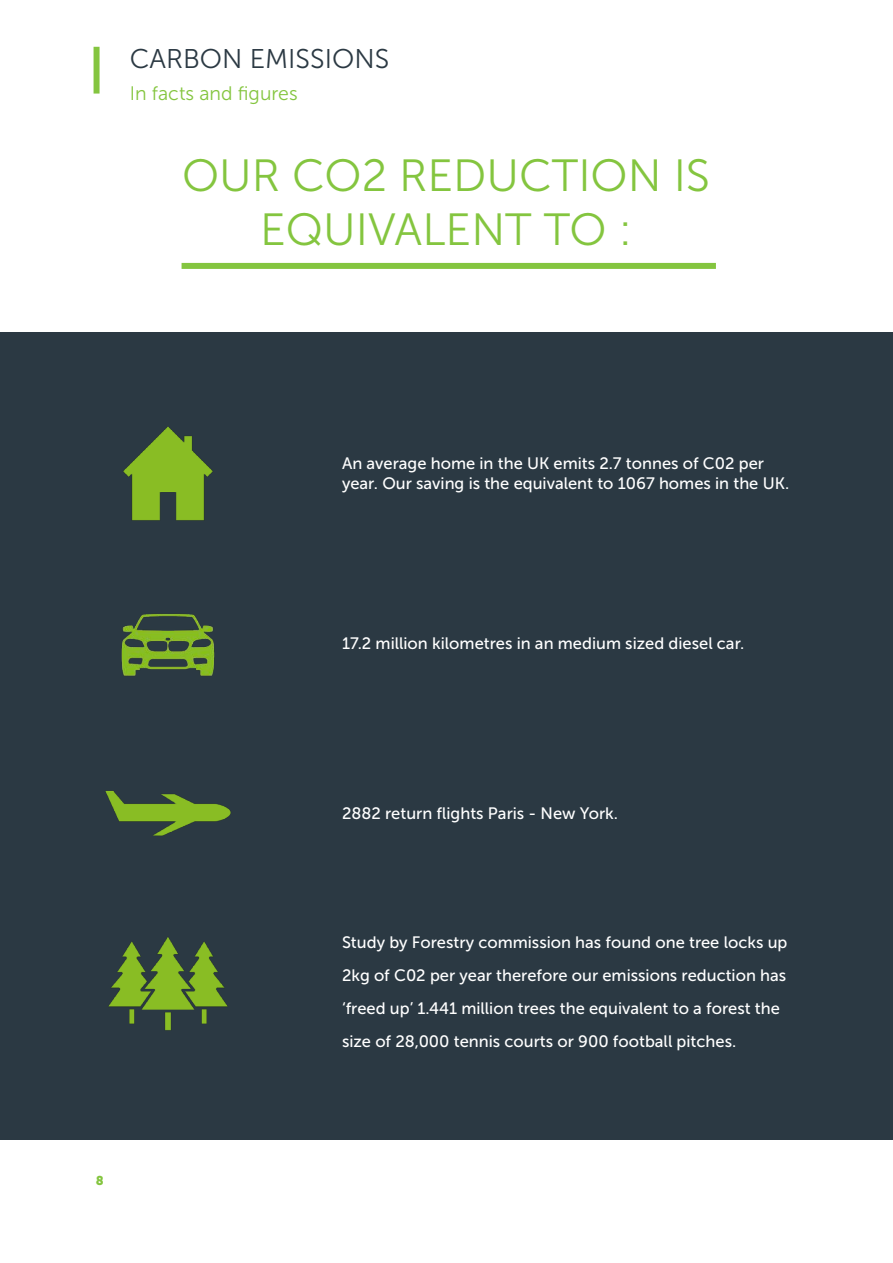
<style>
.page{position:relative;width:893px;height:1263px;background:#fff}
.page>*{position:absolute;margin:0;border:0;box-sizing:border-box;transform-origin:0 0}
.t1{font:45px/54px "Museo Sans 300";color:#84c53f;text-align:center}
.t2{font:27px "Museo Sans 300";color:#2b3943}
.t3{font:19.5px "Museo Sans 300";color:#84c53f}
.t4{font:16.5px/33px "Museo Sans 500";color:#fff}
.t5{font:12.75px "Museo Sans 900";color:#84c53f}
</style>
<div class="page">
<div style="left:0;top:332px;width:893px;height:808px;background:#2b3943"></div>
<div style="left:94px;top:47px;width:6px;height:47px;background:#84c53f"></div>
<img style="left:108px;top:937px;width:120px;height:94px">
<img style="left:105px;top:790px;width:126px;height:46px">
<img style="left:121px;top:613px;width:94px;height:63px">
<img style="left:123px;top:426px;width:90px;height:95px">
<div style="left:182px;top:263px;width:534px;height:6px;background:#84c53f"></div>
<h2 class="t2" style="left:130px;top:44px;width:261px">CARBON EMISSIONS</h2>
<p class="t3" style="left:130px;top:83px;width:169px">In facts and figures</p>
<h1 class="t1" style="left:182px;top:148px;width:530px">OUR CO2 REDUCTION IS<br>EQUIVALENT TO :</h1>
<p class="t5" style="left:96px;top:1173px;width:9px">8</p>
<p class="t4" style="left:342px;top:454px;width:449px;line-height:19.8px">An average home in the UK emits 2.7 tonnes of C02 per year. Our saving is the equivalent to 1067 homes in the UK.</p>
<p class="t4" style="left:342px;top:627px;width:404px">17.2 million kilometres in an medium sized diesel car.</p>
<p class="t4" style="left:342px;top:797px;width:278px">2882 return flights Paris - New York.</p>
<p class="t4" style="left:342px;top:926px;width:447px">Study by Forestry commission has found one tree locks up 2kg of C02 per year therefore our emissions reduction has ‘freed up’ 1.441 million trees the equivalent to a forest the size of 28,000 tennis courts or 900 football pitches.</p>
</div>
